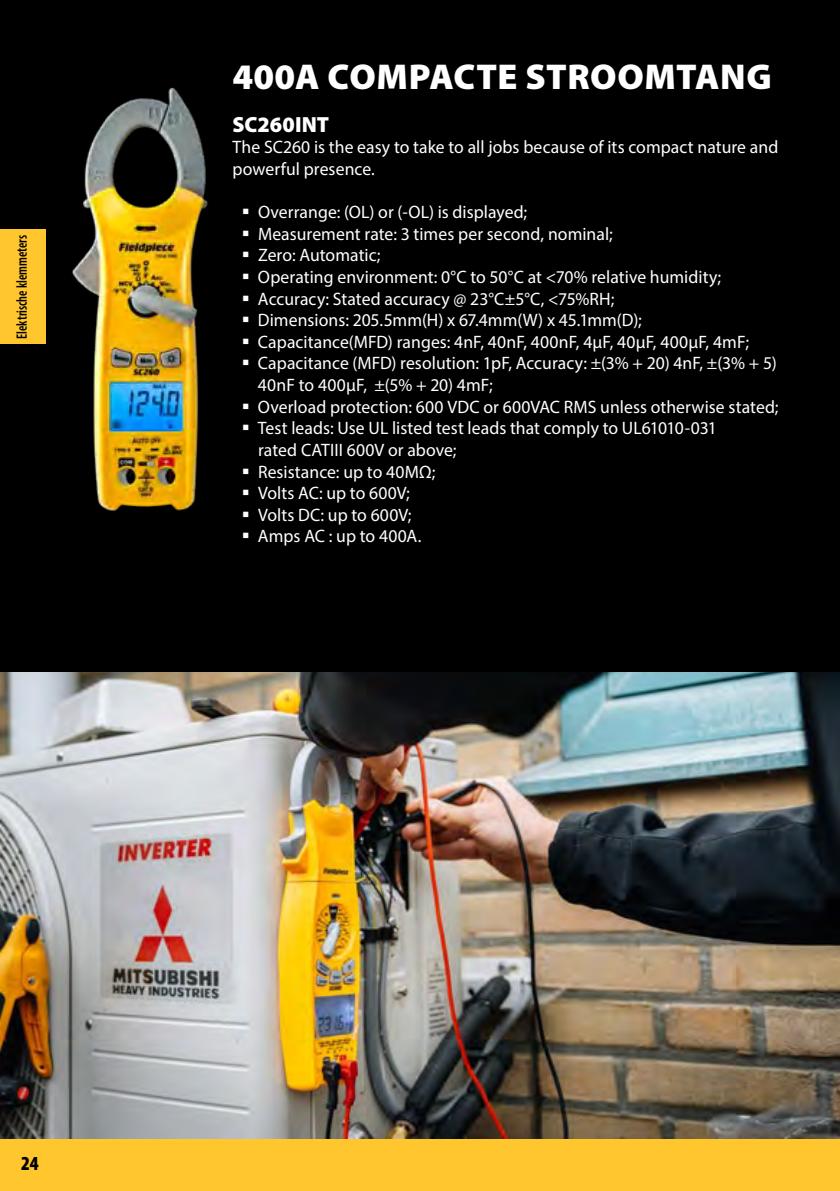
<style>
.page{position:relative;width:840px;height:1191px;background:#fff}
.page>*{position:absolute;margin:0;border:0;box-sizing:border-box;transform-origin:0 0}
.t1{font:900 36px "Myriad Pro";letter-spacing:.01em;color:#fff}
.t2{font:900 22px "Myriad Pro";color:#fff}
.t3{font:900 condensed 20px "Myriad Pro";color:#000}
.t4{font:18px/21.6px "Myriad Pro";letter-spacing:.005em;color:#fff}
.t5{font:600 condensed 15px "Myriad Pro";color:#000;scale:.9 1}
</style>
<div class="page">
<div style="left:0;top:1115px;width:839px;height:76px;background:#ffc72d"></div>
<div style="left:0;top:0;width:839px;height:823px;background:#000"></div>
<img style="left:0;top:672px;width:839px;height:466px">
<img style="left:72px;top:87px;width:136px;height:424px">
<div style="left:0;top:229px;width:45px;height:115px;background:#ffc72d"></div>
<p class="t5" style="left:13px;top:339px;width:117px;rotate:-90deg">Elektrische klemmeters</p>
<h1 class="t1" style="left:232px;top:52px;width:540px">400A COMPACTE STROOMTANG</h1>
<p class="t2" style="left:232px;top:110px;width:98px">SC260INT</p>
<p class="t4" style="left:232px;top:136px;width:547px">The SC260 is the easy to take to all jobs because of its compact nature and powerful presence.</p>
<p class="t4" style="left:258px;top:201px;width:522px">Overrange: (OL) or (-OL) is displayed;<br>Measurement rate: 3 times per second, nominal;<br>Zero: Automatic;<br>Operating environment: 0°C to 50°C at &lt;70% relative humidity; Accuracy: Stated accuracy @ 23°C±5°C, &lt;75%RH;<br>Dimensions: 205.5mm(H) x 67.4mm(W) x 45.1mm(D); Capacitance(MFD) ranges: 4nF, 40nF, 400nF, 4µF, 40µF, 400µF, 4mF; Capacitance (MFD) resolution: 1pF, Accuracy: ±(3% + 20) 4nF, ±(3% + 5)<br>40nF to 400µF, ±(5% + 20) 4mF;<br>Overload protection: 600 VDC or 600VAC RMS unless otherwise stated; Test leads: Use UL listed test leads that comply to UL61010-031<br>rated CATIII 600V or above;<br>Resistance: up to 40MΩ;<br>Volts AC: up to 600V;<br>Volts DC: up to 600V;<br>Amps AC : up to 400A.</p>
<p class="t3" style="left:21px;top:1150px;width:19px">24</p>
</div>
